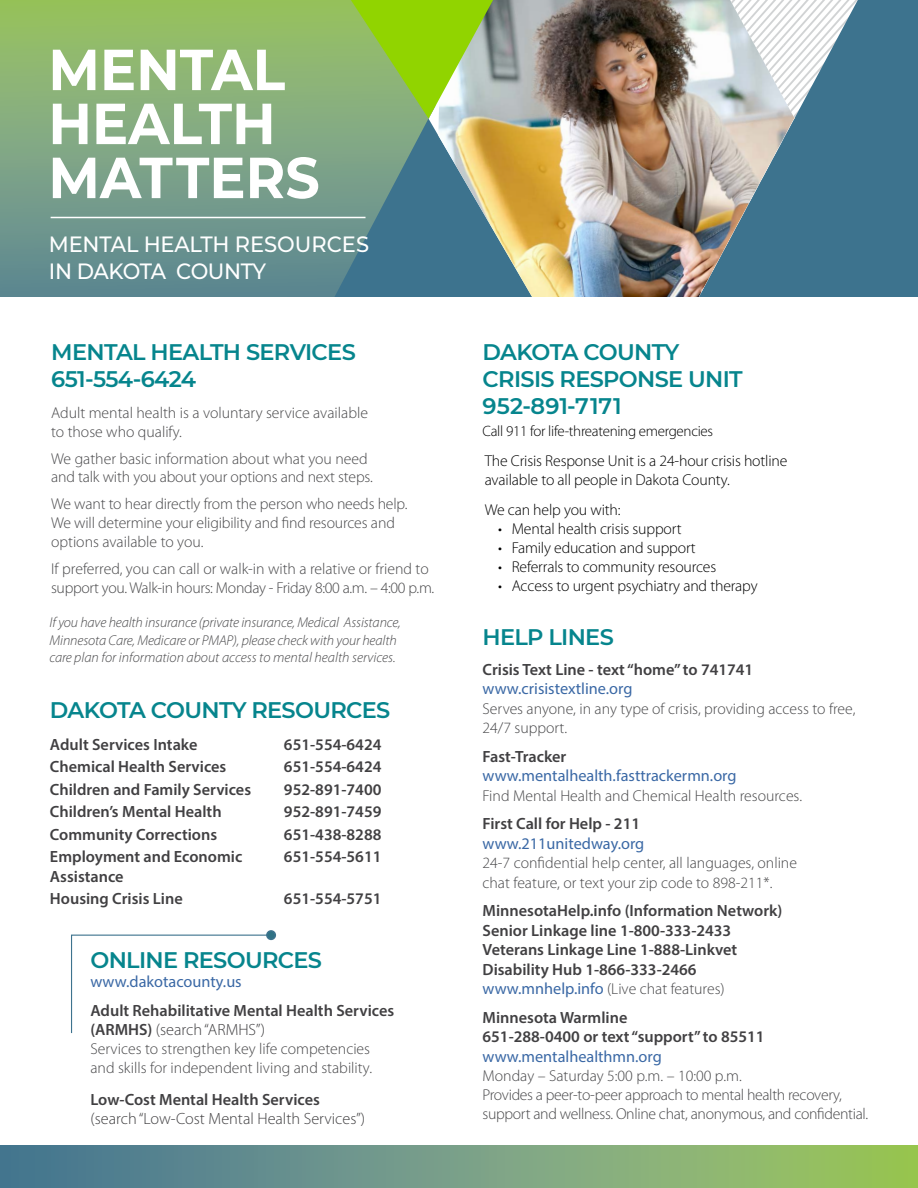
<style>
.page{position:relative;width:918px;height:1188px;background:#fff}
.page>*{position:absolute;margin:0;border:0;box-sizing:border-box;transform-origin:0 0}
.t1{font:700 57.75px/54px "Montserrat";color:#fff;scale:.93 1}
.t2{font:600 22.5px/27px "Montserrat";letter-spacing:-.03em;color:#06858d}
.t3{font:500 22.05px/27px "Montserrat";letter-spacing:-.01em;color:#fff;scale:.95 1}
.t4{font:600 16.35px/19.5px "Myriad Pro";color:#414042}
.t5{font:16.35px "Myriad Pro";color:#3a68a5}
.t6{font:300 16.35px "Myriad Pro";color:#414042}
.t7{font:300 15.75px/18.9px "Myriad Pro";color:#48484a}
.t8{font:300 15.75px/18.9px "Myriad Pro";letter-spacing:-.01em;color:#000}
.t9{font:300 15.75px/18.9px "Myriad Pro";letter-spacing:-.02em;color:#48484a}
.t10{font:300 15px "Myriad Pro";letter-spacing:-.02em;color:#000}
.t11{font:italic 300 14.25px/17.1px "Myriad Pro";letter-spacing:-.01em;color:#48484a}
.s1{font-weight:300}
.s2{font-weight:400;font-size:16.35px;color:#3a68a5}
</style>
<div class="page">
<svg style="left:0;top:0;width:50px;height:297px;background:#7ea67e"></svg>
<img style="left:50px;top:0;width:868px;height:297px">
<svg style="left:71px;top:934px;width:201px;height:100px"></svg>
<div style="left:267px;top:931px;width:8px;height:8px;background:#2f7285;border-radius:50%"></div>
<div style="left:266px;top:930px;width:10px;height:10px;border:2px solid #3d738e;border-radius:50%"></div>
<svg style="left:0;top:1145px;width:918px;height:43px;background:#759e80"></svg>
<h1 class="t1" style="left:48px;top:40px;width:293px">MENTAL<br>HEALTH<br>MATTERS</h1>
<h3 class="t3" style="left:49px;top:230px;width:338px">MENTAL HEALTH RESOURCES<br>IN DAKOTA COUNTY</h3>
<h2 class="t2" style="left:51px;top:338px;width:306px">MENTAL HEALTH SERVICES<br>651-554-6424</h2>
<p class="t7" style="left:51px;top:403px;width:318px">Adult mental health is a voluntary service available to those who qualify.</p>
<p class="t7" style="left:51px;top:449px;width:323px">We gather basic information about what you need and talk with you about your options and next steps.</p>
<p class="t7" style="left:51px;top:495px;width:358px">We want to hear directly from the person who needs help.<br>We will determine your eligibility and find resources and options available to you.</p>
<p class="t7" style="left:51px;top:560px;width:385px">If preferred, you can call or walk-in with a relative or friend to support you. Walk-in hours: Monday - Friday 8:00 a.m. – 4:00 p.m.</p>
<p class="t11" style="left:50px;top:614px;width:353px">If you have health insurance (private insurance, Medical Assistance,<br>Minnesota Care, Medicare or PMAP), please check with your health care plan for information about access to mental health services.</p>
<h2 class="t2" style="left:50px;top:695px;width:342px">DAKOTA COUNTY RESOURCES</h2>
<p class="t4" style="left:50px;top:734px;width:149px">Adult Services Intake</p>
<p class="t4" style="left:284px;top:734px;width:99px">651-554-6424</p>
<p class="t4" style="left:50px;top:756px;width:178px">Chemical Health Services</p>
<p class="t4" style="left:284px;top:756px;width:99px">651-554-6424</p>
<p class="t4" style="left:50px;top:779px;width:203px">Children and Family Services</p>
<p class="t4" style="left:284px;top:779px;width:99px">952-891-7400</p>
<p class="t4" style="left:50px;top:801px;width:173px">Children’s Mental Health</p>
<p class="t4" style="left:284px;top:801px;width:99px">952-891-7459</p>
<p class="t4" style="left:50px;top:824px;width:169px">Community Corrections</p>
<p class="t4" style="left:284px;top:824px;width:99px">651-438-8288</p>
<p class="t4" style="left:50px;top:846px;width:194px">Employment and Economic</p>
<p class="t4" style="left:284px;top:846px;width:99px">651-554-5611</p>
<p class="t4" style="left:50px;top:864px;width:134px;line-height:22.5px">Assistance<br>Housing Crisis Line</p>
<p class="t4" style="left:284px;top:888px;width:99px">651-554-5751</p>
<h2 class="t2" style="left:90px;top:945px;width:233px">ONLINE RESOURCES</h2>
<p class="t5" style="left:90px;top:972px;width:153px">www.dakotacounty.us</p>
<p class="t4" style="left:90px;top:1000px;width:305px">Adult Rehabilitative Mental Health Services (ARMHS) <span class="s1">(search “ARMHS”)</span></p>
<p class="t7" style="left:90px;top:1040px;width:283px">Services to strengthen key life competencies and skills for independent living and stability.</p>
<p class="t4" style="left:90px;top:1089px;width:231px">Low-Cost Mental Health Services</p>
<p class="t6" style="left:90px;top:1110px;width:276px">(search “Low-Cost Mental Health Services”)</p>
<h2 class="t2" style="left:483px;top:338px;width:262px">DAKOTA COUNTY<br>CRISIS RESPONSE UNIT<br>952-891-7171</h2>
<p class="t10" style="left:483px;top:423px;width:232px">Call 911 for life-threatening emergencies</p>
<p class="t8" style="left:485px;top:452px;width:304px">The Crisis Response Unit is a 24-hour crisis hotline available to all people in Dakota County.</p>
<p class="t8" style="left:485px;top:501px;width:137px">We can help you with:</p>
<p class="t8" style="left:498px;top:520px;width:185px">• Mental health crisis support</p>
<p class="t8" style="left:498px;top:538px;width:199px">• Family education and support</p>
<p class="t8" style="left:498px;top:557px;width:220px">• Referrals to community resources</p>
<p class="t8" style="left:498px;top:576px;width:261px">• Access to urgent psychiatry and therapy</p>
<h2 class="t2" style="left:483px;top:623px;width:133px">HELP LINES</h2>
<p class="t4" style="left:483px;top:659px;width:272px">Crisis Text Line - text “home” to 741741</p>
<p class="t5" style="left:483px;top:679px;width:152px">www.crisistextline.org</p>
<p class="t7" style="left:483px;top:699px;width:374px;line-height:19.5px">Serves anyone, in any type of crisis, providing access to free,<br>24/7 support.</p>
<p class="t4" style="left:483px;top:746px;width:85px">Fast-Tracker</p>
<p class="t5" style="left:483px;top:766px;width:256px">www.mentalhealth.fasttrackermn.org</p>
<p class="t7" style="left:483px;top:786px;width:321px">Find Mental Health and Chemical Health resources.</p>
<p class="t4" style="left:483px;top:814px;width:159px">First Call for Help - 211</p>
<p class="t5" style="left:483px;top:833px;width:163px">www.211unitedway.org</p>
<p class="t7" style="left:483px;top:854px;width:316px;line-height:19.5px">24-7 confidential help center, all languages, online chat feature, or text your zip code to 898-211*.</p>
<p class="t4" style="left:483px;top:901px;width:301px">MinnesotaHelp.info (Information Network)<br>Senior Linkage line 1-800-333-2433<br>Veterans Linkage Line 1-888-Linkvet Disability Hub 1-866-333-2466</p>
<p class="t7" style="left:483px;top:980px;width:244px"><span class="s2">www.mnhelp.info</span> (Live chat features)</p>
<p class="t4" style="left:483px;top:1007px;width:284px">Minnesota Warmline<br>651-288-0400 or text “support” to 85511</p>
<p class="t5" style="left:483px;top:1046px;width:181px">www.mentalhealthmn.org</p>
<p class="t9" style="left:483px;top:1067px;width:387px">Monday – Saturday 5:00 p.m. – 10:00 p.m.<br>Provides a peer-to-peer approach to mental health recovery, support and wellness. Online chat, anonymous, and confidential.</p>
</div>
